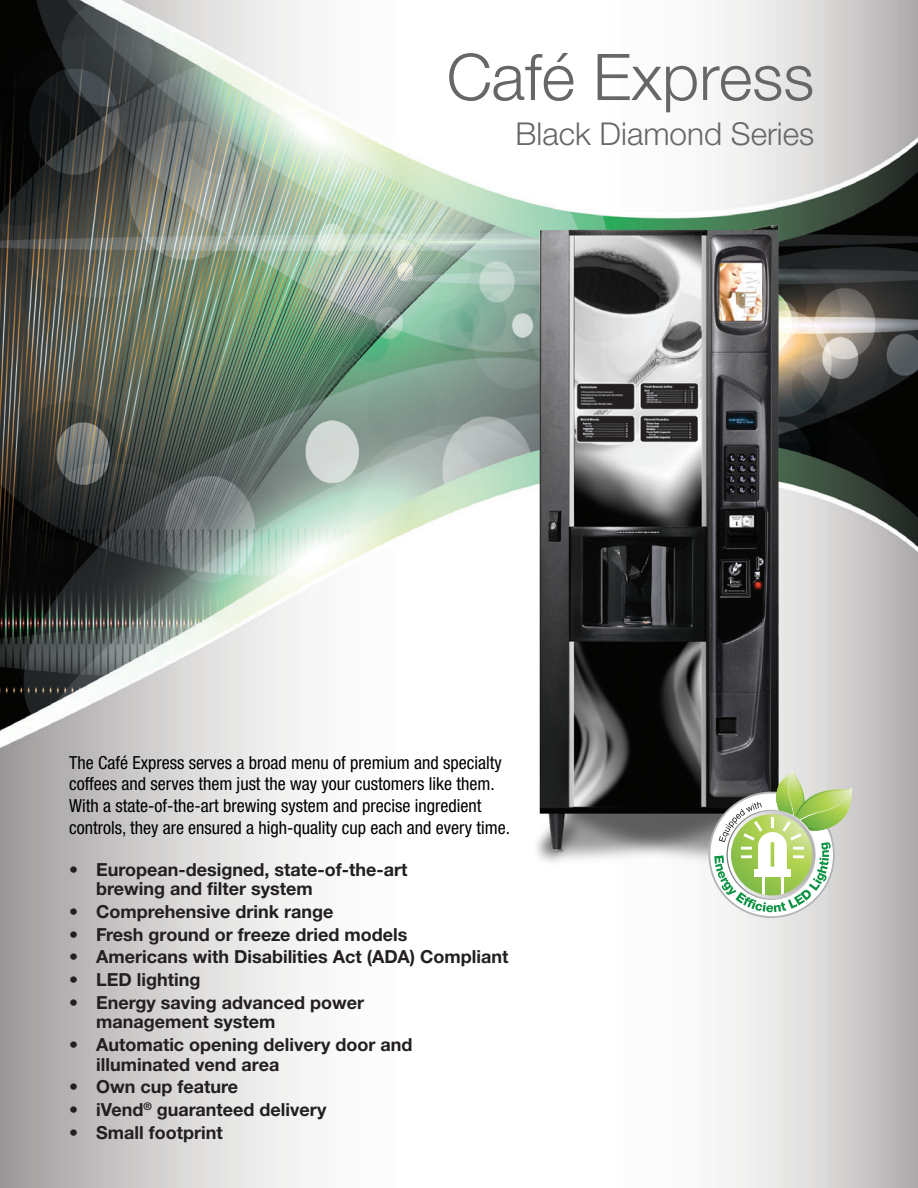
<style>
.page{position:relative;width:918px;height:1188px;background:#fff}
.page>*{position:absolute;margin:0;border:0;box-sizing:border-box;transform-origin:0 0}
.t1{font:300 64.5px "Helvetica Neue LTW1 G";color:#67676a}
.t2{font:300 31.5px "Helvetica Neue LTW1 G";color:#67676a}
.t3{font:700 18px/19.5px "Helvetica Neue LTW1 G";color:#231f20}
.t4{font:condensed 18px/21.6px "Helvetica Neue LTW1 G";color:#000}
</style>
<div class="page">
<img style="left:0;top:0;width:918px;height:1188px">
<img style="left:480px;top:214px;width:375px;height:652px">
<svg style="left:714px;top:771px;width:142px;height:141px"></svg>
<p class="t1" style="left:447px;top:38px;width:369px">Café Express</p>
<p class="t2" style="left:516px;top:115px;width:300px">Black Diamond Series</p>
<p class="t4" style="left:69px;top:752px;width:434px">The Café Express serves a broad menu of premium and specialty coffees and serves them just the way your customers like them.</p>
<p class="t4" style="left:69px;top:795px;width:442px">With a state-of-the-art brewing system and precise ingredient controls, they are ensured a high-quality cup each and every time.</p>
<p class="t3" style="left:96px;top:859px;width:313px;text-indent:-27px">• European-designed, state-of-the-art brewing and filter system</p>
<p class="t3" style="left:69px;top:902px;width:266px">• Comprehensive drink range</p>
<p class="t3" style="left:69px;top:924px;width:340px">• Fresh ground or freeze dried models</p>
<p class="t3" style="left:69px;top:947px;width:441px">• Americans with Disabilities Act (ADA) Compliant</p>
<p class="t3" style="left:69px;top:970px;width:133px">• LED lighting</p>
<p class="t3" style="left:96px;top:993px;width:269px;text-indent:-27px">• Energy saving advanced power management system</p>
<p class="t3" style="left:96px;top:1035px;width:318px;text-indent:-27px">• Automatic opening delivery door and illuminated vend area</p>
<p class="t3" style="left:69px;top:1077px;width:171px">• Own cup feature</p>
<p class="t3" style="left:69px;top:1100px;width:259px">• iVend<sup>®</sup> guaranteed delivery</p>
<p class="t3" style="left:69px;top:1123px;width:155px">• Small footprint</p>
</div>
